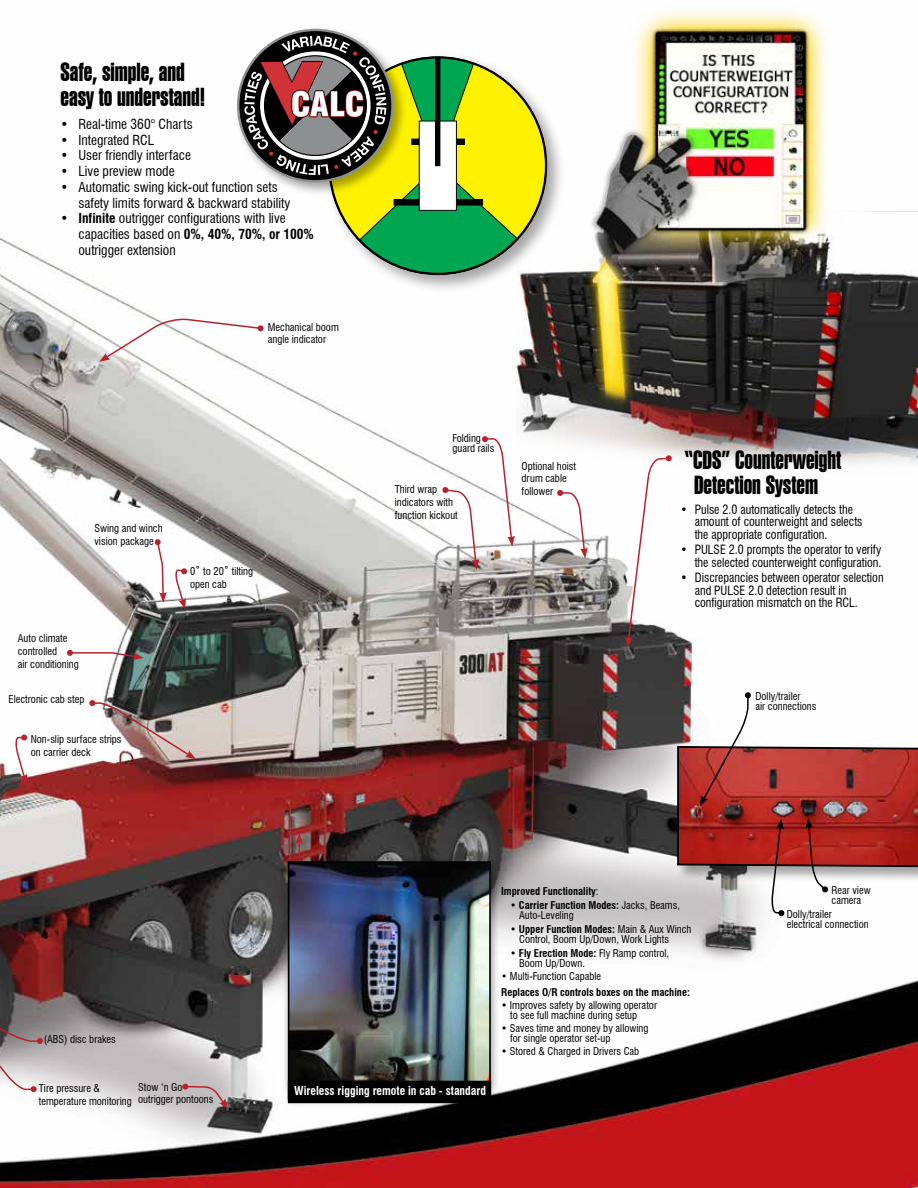
<style>
.page{position:relative;width:918px;height:1188px;background:#fff}
.page>*{position:absolute;margin:0;border:0;box-sizing:border-box;transform-origin:0 0}
.t1{font:25.35px/25.7px "Swiss 911 BT Extra Compressed";color:#000;text-align:center}
.t2{font:condensed 13.5px/15.8px "Swiss 721 BT";color:#000}
.t3{font:condensed 12.45px/12.5px "Swiss 721 BT";color:#000;scale:.96 1}
.t4{font:700 condensed 12px "Swiss 721 BT";color:#fff}
.t5{font:condensed 10.5px/12.6px "Swiss 721 BT";color:#000}
.t6{font:700 condensed 10.5px "Swiss 721 BT";color:#000}
.s1{font-weight:700}
.s2{font-weight:400}
</style>
<div class="page">
<img style="left:0;top:236px;width:918px;height:952px">
<img style="left:516px;top:11px;width:402px;height:481px">
<svg style="left:174px;top:568px;width:14px;height:41px"></svg>
<svg style="left:557px;top:490px;width:31px;height:68px"></svg>
<svg style="left:625px;top:455px;width:47px;height:192px"></svg>
<svg style="left:442px;top:436px;width:73px;height:134px"></svg>
<svg style="left:99px;top:317px;width:165px;height:45px"></svg>
<svg style="left:0;top:1013px;width:43px;height:31px"></svg>
<svg style="left:0;top:1052px;width:37px;height:41px"></svg>
<svg style="left:295px;top:833px;width:31px;height:22px"></svg>
<img style="left:89px;top:700px;width:107px;height:59px">
<svg style="left:182px;top:1083px;width:46px;height:26px"></svg>
<svg style="left:14px;top:734px;width:13px;height:51px"></svg>
<svg style="left:67px;top:649px;width:77px;height:11px"></svg>
<svg style="left:154px;top:539px;width:13px;height:64px"></svg>
<div style="left:325px;top:52px;width:241px;height:242px;background:#000;opacity:.35"></div>
<div style="left:329px;top:57px;width:217px;height:217px;background:#fff200;border-radius:50%"></div>
<svg style="left:244px;top:36px;width:274px;height:238px"></svg>
<div style="left:281px;top:855px;width:219px;height:253px;background:#000;opacity:.35"></div>
<img style="left:291px;top:864px;width:197px;height:217px">
<div style="left:288px;top:861px;width:203px;height:239px;border:2px solid #000"></div>
<div style="left:288px;top:1081px;width:203px;height:22px;background:#000"></div>
<svg style="left:676px;top:692px;width:242px;height:225px"></svg>
<h1 class="t1" style="left:60px;top:59px;width:146px;text-align:left">Safe, simple, and easy to understand!</h1>
<p class="t2" style="left:60px;top:116px;width:134px">• Real-time 360° Charts</p>
<p class="t2" style="left:60px;top:132px;width:95px">• Integrated RCL</p>
<p class="t2" style="left:60px;top:148px;width:132px">• User friendly interface</p>
<p class="t2" style="left:60px;top:163px;width:116px">• Live preview mode</p>
<p class="t2" style="left:78px;top:179px;width:213px;text-indent:-18px">• Automatic swing kick-out function sets safety limits forward &amp; backward stability</p>
<p class="t2" style="left:78px;top:211px;width:237px;text-indent:-18px">• <span class="s1">Infinite</span> outrigger configurations with live capacities based on <span class="s1">0%, 40%, 70%, or 100% </span>outrigger extension</p>
<p class="t5" style="left:268px;top:321px;width:73px">Mechanical boom angle indicator</p>
<p class="t5" style="left:94px;top:522px;width:70px">Swing and winch vision package</p>
<p class="t5" style="left:18px;top:632px;width:63px">Auto climate controlled<br>air conditioning</p>
<p class="t5" style="left:9px;top:693px;width:77px">Electronic cab step</p>
<p class="t5" style="left:31px;top:733px;width:92px">Non-slip surface strips on carrier deck</p>
<p class="t5" style="left:190px;top:565px;width:65px">0˚ to 20˚ tilting open cab</p>
<p class="t5" style="left:453px;top:434px;width:43px;line-height:9.6px">Folding guard rails</p>
<p class="t5" style="left:395px;top:483px;width:65px">Third wrap indicators with function kickout</p>
<p class="t5" style="left:522px;top:460px;width:56px">Optional hoist drum cable follower</p>
<h1 class="t1" style="left:684px;top:447px;width:158px">“CDS” Counterweight<br>Detection System</h1>
<p class="t3" style="left:695px;top:503px;width:176px;text-indent:-14px">• Pulse 2.0 automatically detects the amount of counterweight and selects the appropriate configuration.</p>
<p class="t3" style="left:680px;top:544px;width:211px;text-align:right">• PULSE 2.0 prompts the operator to verify the selected counterweight configuration.</p>
<p class="t3" style="left:695px;top:572px;width:198px;text-indent:-14px">• Discrepancies between operator selection and PULSE 2.0 detection result in configuration mismatch on the RCL.</p>
<p class="t5" style="left:755px;top:692px;width:63px;line-height:9.6px">Dolly/trailer<br>air connections</p>
<p class="t5" style="left:44px;top:1033px;width:74px">(ABS) disc brakes</p>
<p class="t5" style="left:138px;top:1081px;width:77px">Stow ‘n Go outrigger pontoons</p>
<p class="t5" style="left:39px;top:1082px;width:94px">Tire pressure &amp; temperature monitoring</p>
<p class="t4" style="left:294px;top:1084px;width:193px">Wireless rigging remote in cab - standard</p>
<p class="t6" style="left:501px;top:885px;width:99px">Improved Functionality<span class="s2">:</span></p>
<p class="t5" style="left:519px;top:900px;width:162px;line-height:10.5px;text-indent:-9px">• <span class="s1">Carrier Function Modes:</span> Jacks, Beams,<br>Auto-Leveling</p>
<p class="t5" style="left:519px;top:924px;width:174px;line-height:10.5px;text-indent:-9px">• <span class="s1">Upper Function Modes:</span> Main &amp; Aux Winch<br>Control, Boom Up/Down, Work Lights</p>
<p class="t5" style="left:519px;top:948px;width:152px;line-height:10.5px;text-indent:-9px">• <span class="s1">Fly Erection Mode:</span> Fly Ramp control,<br>Boom Up/Down.</p>
<p class="t5" style="left:501px;top:970px;width:101px">• Multi-Function Capable</p>
<p class="t6" style="left:501px;top:986px;width:190px">Replaces O/R controls boxes on the machine:</p>
<p class="t5" style="left:510px;top:1000px;width:148px;line-height:10.5px;text-indent:-9px">• Improves safety by allowing operator to see full machine during setup</p>
<p class="t5" style="left:510px;top:1023px;width:140px;line-height:10.5px;text-indent:-9px">• Saves time and money by allowing for single operator set-up</p>
<p class="t5" style="left:501px;top:1045px;width:140px">• Stored &amp; Charged in Drivers Cab</p>
<p class="t5" style="left:832px;top:885px;width:41px;line-height:9.6px">Rear view camera</p>
<p class="t5" style="left:787px;top:910px;width:83px;line-height:9.6px">Dolly/trailer electrical connection</p>
</div>
